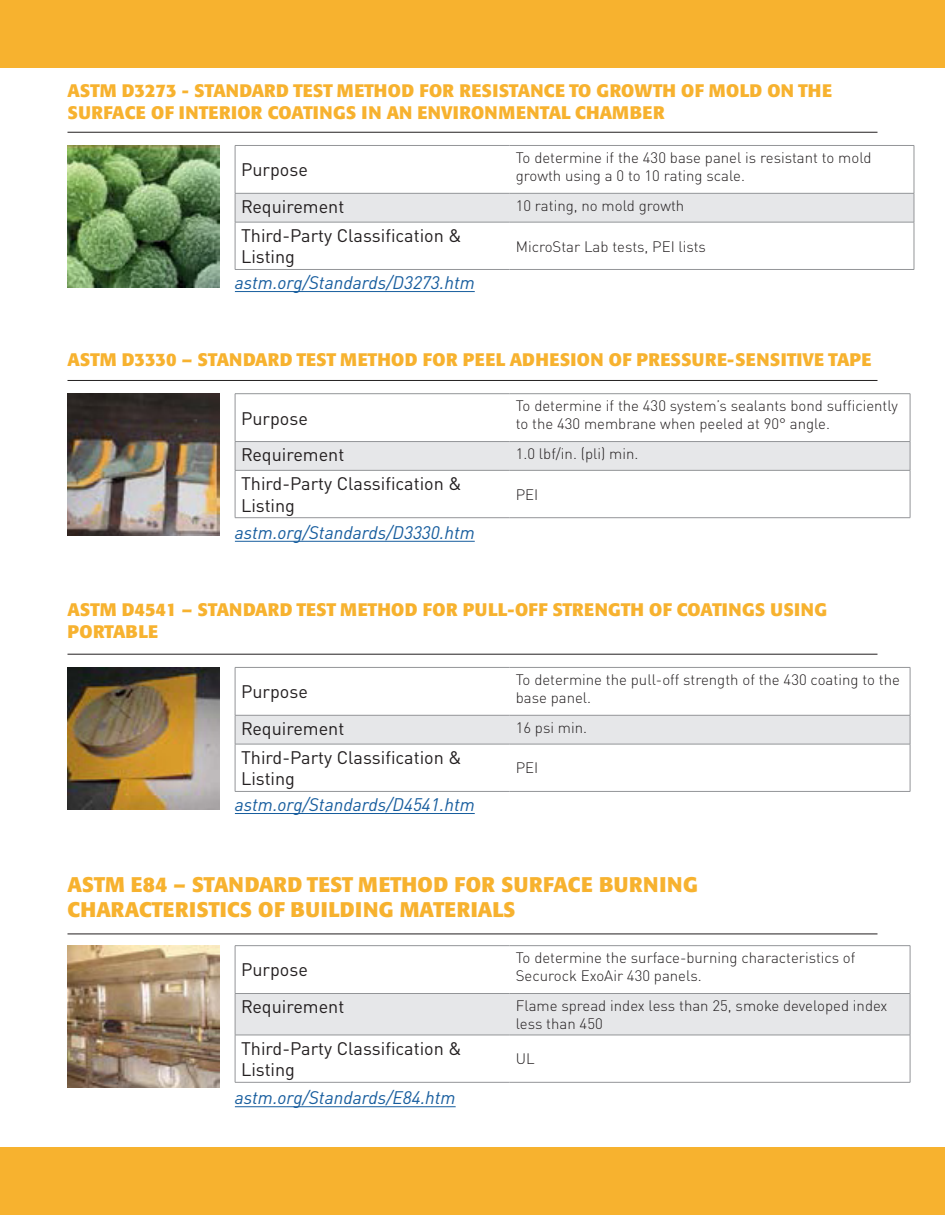
<style>
.page{position:relative;width:945px;height:1215px;background:#fff}
.page>*{position:absolute;margin:0;border:0;box-sizing:border-box;transform-origin:0 0}
.t1{font:700 21px/25.2px "Formata Pro";letter-spacing:.01em;color:#f7b22f}
.t2{font:700 18px/21.6px "Formata Pro";color:#f7b22f}
.t3{font:18px/21.6px "DINOT";color:#231f20}
.t4{font:italic 18px "DINOT";color:#175d9e}
.t5{font:300 15px/18px "DINOT";color:#231f20}
</style>
<div class="page">
<div style="left:0;top:0;width:945px;height:68px;background:#f7b22f"></div>
<div style="left:0;top:1148px;width:945px;height:67px;background:#f7b22f"></div>
<hr style="left:68px;top:132px;width:810px;height:1px;background:#231f20">
<img style="left:68px;top:145px;width:152px;height:142px">
<hr style="left:235px;top:145px;width:275px;height:1px;background:#939598">
<hr style="left:235px;top:146px;width:1px;height:47px;background:#939598">
<hr style="left:510px;top:145px;width:404px;height:1px;background:#939598">
<hr style="left:914px;top:146px;width:1px;height:47px;background:#939598">
<svg style="left:235px;top:193px;width:680px;height:29px;background:#e2e3e5"></svg>
<hr style="left:235px;top:222px;width:275px;height:1px;background:#939598">
<hr style="left:235px;top:222px;width:1px;height:47px;background:#939598">
<hr style="left:510px;top:222px;width:404px;height:1px;background:#939598">
<hr style="left:914px;top:222px;width:1px;height:47px;background:#939598">
<hr style="left:235px;top:269px;width:275px;height:1px;background:#939598">
<hr style="left:510px;top:269px;width:404px;height:1px;background:#939598">
<hr style="left:68px;top:380px;width:810px;height:1px;background:#231f20">
<hr style="left:235px;top:291px;width:240px;height:1px;background:#175d9e">
<img style="left:68px;top:394px;width:152px;height:142px">
<hr style="left:235px;top:393px;width:275px;height:1px;background:#939598">
<hr style="left:235px;top:394px;width:1px;height:47px;background:#939598">
<hr style="left:510px;top:393px;width:400px;height:1px;background:#939598">
<hr style="left:910px;top:394px;width:1px;height:47px;background:#939598">
<hr style="left:235px;top:441px;width:275px;height:1px;background:#939598">
<hr style="left:510px;top:441px;width:400px;height:1px;background:#939598">
<div style="left:235px;top:442px;width:676px;height:28px;background:#e6e7e9"></div>
<hr style="left:235px;top:470px;width:275px;height:1px;background:#939598">
<hr style="left:235px;top:471px;width:1px;height:47px;background:#939598">
<hr style="left:510px;top:470px;width:400px;height:1px;background:#939598">
<hr style="left:910px;top:471px;width:1px;height:47px;background:#939598">
<hr style="left:235px;top:517px;width:275px;height:1px;background:#939598">
<hr style="left:510px;top:517px;width:400px;height:1px;background:#939598">
<hr style="left:235px;top:541px;width:240px;height:1px;background:#175d9e">
<hr style="left:68px;top:654px;width:810px;height:1px;background:#231f20">
<img style="left:68px;top:667px;width:152px;height:142px">
<hr style="left:235px;top:667px;width:275px;height:1px;background:#939598">
<hr style="left:235px;top:668px;width:1px;height:47px;background:#939598">
<hr style="left:510px;top:667px;width:400px;height:1px;background:#939598">
<hr style="left:910px;top:668px;width:1px;height:47px;background:#939598">
<svg style="left:235px;top:715px;width:676px;height:29px;background:#e2e3e5"></svg>
<hr style="left:235px;top:744px;width:275px;height:1px;background:#939598">
<hr style="left:235px;top:744px;width:1px;height:47px;background:#939598">
<hr style="left:510px;top:744px;width:400px;height:1px;background:#939598">
<hr style="left:910px;top:744px;width:1px;height:47px;background:#939598">
<hr style="left:235px;top:791px;width:275px;height:1px;background:#939598">
<hr style="left:510px;top:791px;width:400px;height:1px;background:#939598">
<hr style="left:235px;top:813px;width:240px;height:1px;background:#175d9e">
<hr style="left:68px;top:934px;width:810px;height:1px;background:#231f20">
<img style="left:68px;top:945px;width:152px;height:143px">
<div style="left:236px;top:994px;width:674px;height:41px;background:#e6e7e9"></div>
<hr style="left:235px;top:945px;width:275px;height:1px;background:#939598">
<hr style="left:235px;top:946px;width:1px;height:47px;background:#939598">
<hr style="left:510px;top:945px;width:400px;height:1px;background:#939598">
<hr style="left:910px;top:946px;width:1px;height:47px;background:#939598">
<hr style="left:235px;top:993px;width:275px;height:1px;background:#939598">
<hr style="left:235px;top:994px;width:1px;height:41px;background:#939598">
<hr style="left:510px;top:993px;width:400px;height:1px;background:#939598">
<hr style="left:910px;top:994px;width:1px;height:41px;background:#939598">
<hr style="left:235px;top:1035px;width:275px;height:1px;background:#939598">
<hr style="left:235px;top:1035px;width:1px;height:47px;background:#939598">
<hr style="left:510px;top:1035px;width:400px;height:1px;background:#939598">
<hr style="left:910px;top:1035px;width:1px;height:47px;background:#939598">
<hr style="left:235px;top:1082px;width:275px;height:1px;background:#939598">
<hr style="left:510px;top:1082px;width:400px;height:1px;background:#939598">
<hr style="left:235px;top:1106px;width:221px;height:1px;background:#175d9e">
<p class="t2" style="left:68px;top:80px;width:766px">ASTM D3273 - STANDARD TEST METHOD FOR RESISTANCE TO GROWTH OF MOLD ON THE<br>SURFACE OF INTERIOR COATINGS IN AN ENVIRONMENTAL CHAMBER</p>
<p class="t3" style="left:241px;top:159px;width:68px">Purpose</p>
<p class="t5" style="left:516px;top:148px;width:357px">To determine if the 430 base panel is resistant to mold growth using a 0 to 10 rating scale.</p>
<p class="t3" style="left:241px;top:195px;width:105px">Requirement</p>
<p class="t5" style="left:516px;top:196px;width:170px">10 rating, no mold growth</p>
<p class="t3" style="left:241px;top:224px;width:222px">Third-Party Classification &amp;<br>Listing</p>
<p class="t5" style="left:516px;top:237px;width:192px">MicroStar Lab tests, PEI lists</p>
<p class="t4" style="left:235px;top:269px;width:241px">astm.org/Standards/D3273.htm</p>
<p class="t2" style="left:68px;top:349px;width:806px">ASTM D3330 – STANDARD TEST METHOD FOR PEEL ADHESION OF PRESSURE-SENSITIVE TAPE</p>
<p class="t3" style="left:241px;top:407px;width:68px">Purpose</p>
<p class="t5" style="left:516px;top:397px;width:384px">To determine if the 430 system’s sealants bond sufficiently to the 430 membrane when peeled at 90° angle.</p>
<p class="t3" style="left:241px;top:444px;width:105px">Requirement</p>
<p class="t5" style="left:516px;top:444px;width:124px">1.0 lbf/in. (pli) min.</p>
<p class="t3" style="left:241px;top:473px;width:222px">Third-Party Classification &amp;<br>Listing</p>
<p class="t5" style="left:516px;top:485px;width:24px">PEI</p>
<p class="t4" style="left:235px;top:519px;width:241px">astm.org/Standards/D3330.htm</p>
<p class="t2" style="left:68px;top:599px;width:761px">ASTM D4541 – STANDARD TEST METHOD FOR PULL-OFF STRENGTH OF COATINGS USING<br>PORTABLE</p>
<p class="t3" style="left:241px;top:681px;width:68px">Purpose</p>
<p class="t5" style="left:516px;top:670px;width:386px">To determine the pull-off strength of the 430 coating to the base panel.</p>
<p class="t3" style="left:241px;top:717px;width:105px">Requirement</p>
<p class="t5" style="left:516px;top:718px;width:73px">16 psi min.</p>
<p class="t3" style="left:241px;top:746px;width:222px">Third-Party Classification &amp;<br>Listing</p>
<p class="t5" style="left:516px;top:759px;width:24px">PEI</p>
<p class="t4" style="left:235px;top:791px;width:241px">astm.org/Standards/D4541.htm</p>
<p class="t1" style="left:68px;top:872px;width:632px">ASTM E84 – STANDARD TEST METHOD FOR SURFACE BURNING<br>CHARACTERISTICS OF BUILDING MATERIALS</p>
<p class="t3" style="left:241px;top:959px;width:68px">Purpose</p>
<p class="t5" style="left:516px;top:949px;width:341px">To determine the surface-burning characteristics of<br>Securock ExoAir 430 panels.</p>
<p class="t3" style="left:241px;top:996px;width:105px">Requirement</p>
<p class="t5" style="left:516px;top:996px;width:373px">Flame spread index less than 25, smoke developed index less than 450</p>
<p class="t3" style="left:241px;top:1037px;width:222px">Third-Party Classification &amp;<br>Listing</p>
<p class="t5" style="left:516px;top:1050px;width:20px">UL</p>
<p class="t4" style="left:235px;top:1084px;width:222px">astm.org/Standards/E84.htm</p>
</div>
